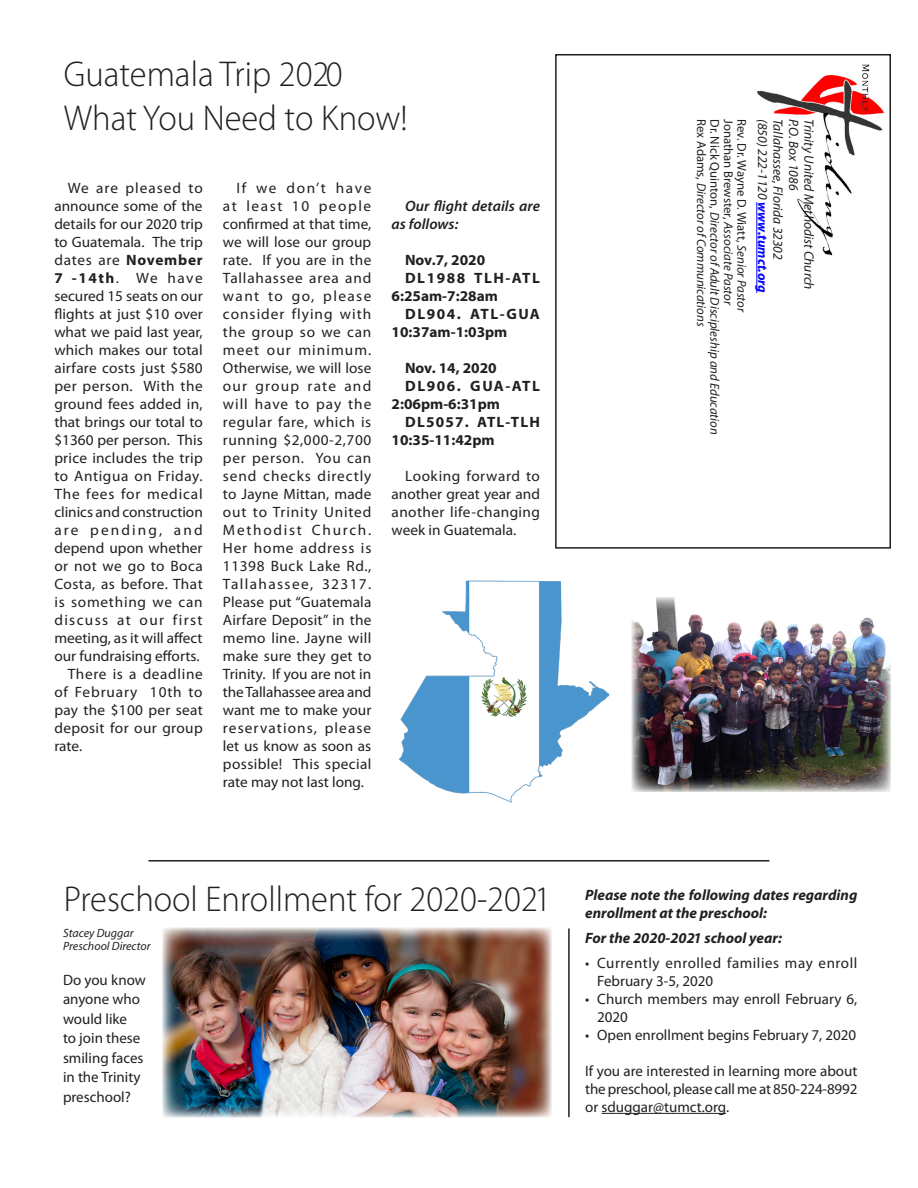
<style>
.page{position:relative;width:918px;height:1188px;background:#fff}
.page>*{position:absolute;margin:0;border:0;box-sizing:border-box;transform-origin:0 0}
.Tidings_Headline{font:300 36px "Myriad Pro";color:#231f20;scale:.96 1}
.Tidings_Body_text{font:15px/18px "Myriad Pro";color:#231f20;text-align:justify}
.Tidings_Body_text-2{font:italic 700 15px/18px "Myriad Pro";color:#231f20}
.Tidings_Body_text-3{font:15px/18px "Myriad Pro";letter-spacing:.035em;color:#231f20}
.Tidings_Body_text-4{font:italic 600 15px/18px "Myriad Pro";color:#231f20}
.Tidings_Body_text-5{font:700 15px/18px "Myriad Pro";letter-spacing:.02em;color:#231f20}
.Tidings_Body_text-6{font:700 15px/18px "Myriad Pro";letter-spacing:.08em;color:#231f20}
.Tidings_Body_text-7{font:700 15px/18px "Myriad Pro";letter-spacing:.1em;color:#231f20}
.Tidings_Body_text-8{font:700 15px/18px "Myriad Pro";letter-spacing:.045em;color:#231f20}
.Tidings_Body_text-9{font:700 15px "Myriad Pro";color:#231f20}
.t1{font:italic 13.5px "Myriad Pro";color:#231f20}
.t2{font:italic 12.75px "Myriad Pro";color:#231f20}
.t3{font:12.75px "Myriad Pro";color:#231f20}
.Tidings_Caption{font:italic 12px "Myriad Pro";color:#231f20}
.s1{font-weight:700}
.s2{font-style:italic}
.s3{font-style:normal}
.s4{font-weight:700;color:#00f}
</style>
<div class="page">
<img style="left:757px;top:64px;width:127px;height:199px">
<div style="left:555px;top:54px;width:336px;height:495px;border:2px solid #231f20"></div>
<hr style="left:756px;top:202px;width:1px;height:91px;background:#00f">
<hr style="left:602px;top:1113px;width:124px;height:1px;background:#231f20">
<img style="left:163px;top:928px;width:389px;height:189px">
<hr style="left:568px;top:928px;width:2px;height:189px;background:#231f20">
<hr style="left:148px;top:860px;width:622px;height:2px;background:#231f20">
<img style="left:232px;top:428px;width:543px;height:574px">
<img style="left:632px;top:597px;width:259px;height:195px">
<p class="Tidings_Headline" style="left:64px;top:53px;width:292px">Guatemala Trip 2020</p>
<p class="Tidings_Headline" style="left:64px;top:96px;width:360px">What You Need to Know!</p>
<p class="Tidings_Body_text" style="left:54px;top:179px;width:150px;text-indent:14px">We are pleased to announce some of the details for our 2020 trip to Guatemala. The trip dates are <span class="s1">November 7 -14th</span>. We have secured 15 seats on our flights at just $10 over what we paid last year, which makes our total airfare costs just $580 per person. With the ground fees added in, that brings our total to $1360 per person. This price includes the trip to Antigua on Friday.<br>The fees for medical clinics and construction are pending, and depend upon whether or not we go to Boca Costa, as before. That is something we can discuss at our first meeting, as it will affect our fundraising efforts.</p>
<p class="Tidings_Body_text" style="left:54px;top:665px;width:150px;text-indent:14px">There is a deadline of February 10th to pay the $100 per seat deposit for our group rate.</p>
<p class="Tidings_Body_text" style="left:223px;top:179px;width:150px;text-indent:14px">If we don’t have at least 10 people confirmed at that time, we will lose our group rate. If you are in the Tallahassee area and want to go, please consider flying with the group so we can meet our minimum.<br>Otherwise, we will lose our group rate and will have to pay the regular fare, which is running $2,000-2,700 per person. You can send checks directly to Jayne Mittan, made out to Trinity United Methodist Church.<br>Her home address is 11398 Buck Lake Rd., Tallahassee, 32317.<br>Please put “Guatemala Airfare Deposit” in the memo line. Jayne will make sure they get to Trinity. If you are not in the Tallahassee area and want me to make your reservations, please let us know as soon as possible! This special rate may not last long.</p>
<p class="Tidings_Body_text-4" style="left:392px;top:196px;width:150px;text-indent:14px">Our flight details are as follows:</p>
<p class="Tidings_Body_text-9" style="left:405px;top:250px;width:82px">Nov.7, 2020</p>
<p class="Tidings_Body_text-7" style="left:392px;top:268px;width:150px;text-indent:14px">DL1988 TLH-ATL<br>6:25am-7:28am</p>
<p class="Tidings_Body_text-5" style="left:392px;top:304px;width:150px;text-indent:14px">DL904. ATL-GUA<br>10:37am-1:03pm</p>
<p class="Tidings_Body_text-9" style="left:405px;top:358px;width:93px">Nov. 14, 2020</p>
<p class="Tidings_Body_text-8" style="left:392px;top:376px;width:150px;text-indent:14px">DL906. GUA-ATL<br>2:06pm-6:31pm</p>
<p class="Tidings_Body_text-6" style="left:392px;top:412px;width:150px;text-indent:14px">DL5057. ATL-TLH<br>10:35-11:42pm</p>
<p class="Tidings_Body_text" style="left:392px;top:467px;width:150px;text-indent:14px">Looking forward to another great year and another life-changing week in Guatemala.</p>
<p class="Tidings_Headline" style="left:64px;top:877px;width:509px">Preschool Enrollment for 2020-2021</p>
<p class="Tidings_Caption" style="left:63px;top:925px;width:72px">Stacey Duggar</p>
<p class="Tidings_Caption" style="left:63px;top:939px;width:89px">Preschool Director</p>
<p class="Tidings_Body_text" style="left:63px;top:970px;width:84px;line-height:19.5px;text-align:left">Do you know anyone who would like<br>to join these smiling faces in the Trinity preschool?</p>
<p class="t3" style="left:736px;top:119px;width:188px;rotate:90deg">Jonathan Brewster, <span class="s2">Associate Pastor</span></p>
<p class="t3" style="left:750px;top:119px;width:195px;rotate:90deg">Rev. Dr. Wayne D. Wiatt, <span class="s2">Senior Pastor</span></p>
<p class="t2" style="left:709px;top:119px;width:209px;rotate:90deg"><span class="s3">Rex Adams,</span> Director of Communications</p>
<p class="t2" style="left:723px;top:119px;width:317px;rotate:90deg"><span class="s3">Dr. Nick Quinton,</span> Director of Adult Discipleship and Education</p>
<p class="t1" style="left:771px;top:119px;width:175px;rotate:90deg">(850) 222-1120 <span class="s4">www.tumct.org</span></p>
<p class="t1" style="left:786px;top:119px;width:142px;rotate:90deg">Tallahassee, Florida 32302</p>
<p class="t1" style="left:802px;top:119px;width:73px;rotate:90deg">P.O. Box 1086</p>
<p class="t1" style="left:817px;top:119px;width:172px;rotate:90deg">Trinity United Methodist Church</p>
<p class="Tidings_Body_text-2" style="left:585px;top:886px;width:274px">Please note the following dates regarding enrollment at the preschool:</p>
<p class="Tidings_Body_text-2" style="left:585px;top:929px;width:198px">For the 2020-2021 school year:</p>
<p class="Tidings_Body_text-3" style="left:597px;top:954px;width:262px;text-indent:-12px">• Currently enrolled families may enroll<br>February 3-5, 2020</p>
<p class="Tidings_Body_text" style="left:597px;top:990px;width:262px;text-indent:-12px">• Church members may enroll February 6,<br>2020</p>
<p class="Tidings_Body_text" style="left:585px;top:1026px;width:273px">• Open enrollment begins February 7, 2020</p>
<p class="Tidings_Body_text" style="left:585px;top:1062px;width:274px">If you are interested in learning more about the preschool, please call me at 850-224-8992 or sduggar@tumct.org.</p>
</div>
